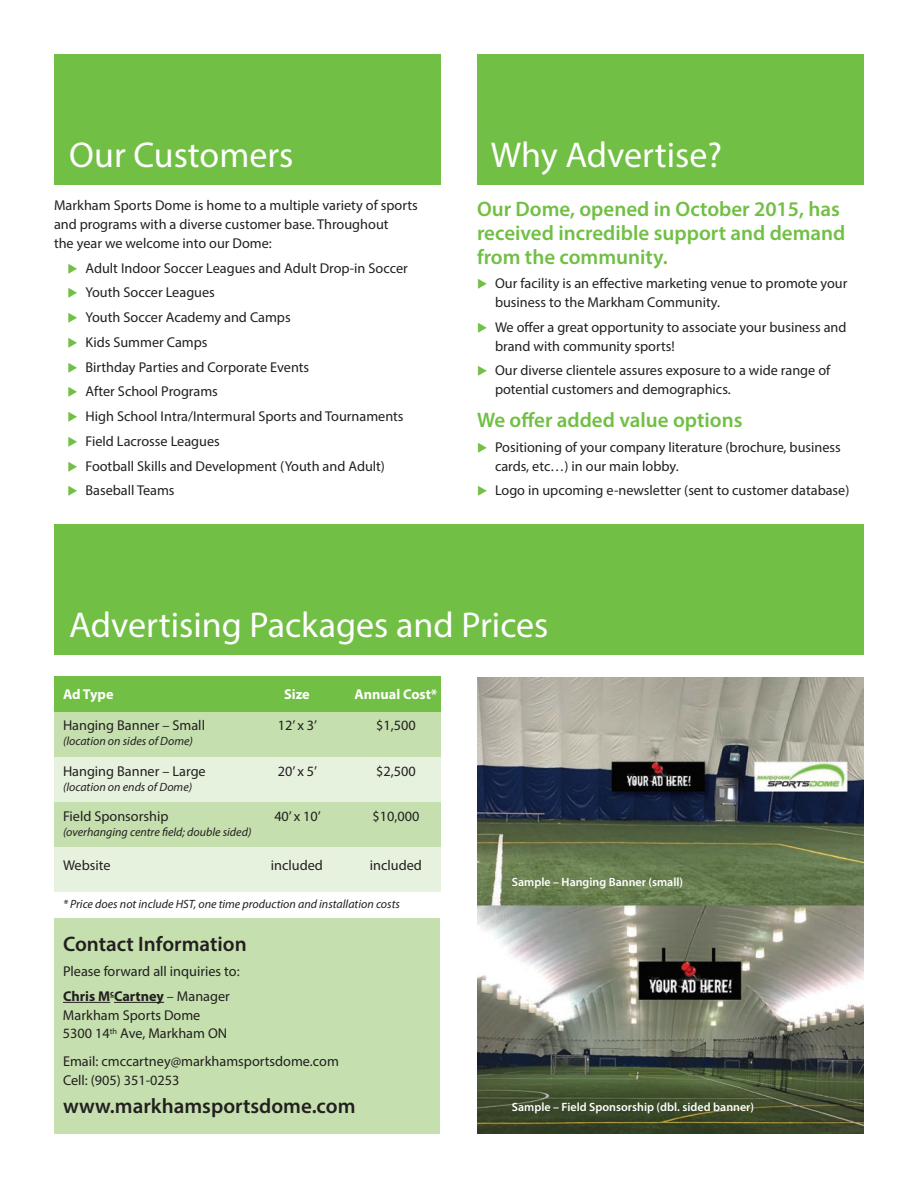
<style>
.page{position:relative;width:918px;height:1188px;background:#fff}
.page>*{position:absolute;margin:0;border:0;box-sizing:border-box;transform-origin:0 0}
.t1{font:36px "Myriad Pro";color:#fff}
.t2{font:600 21px/24px "Myriad Pro";color:#71bf44}
.t3{font:600 21px "Myriad Pro";color:#231f20}
.t4{font:14.25px/18.8px "Myriad Pro";color:#231f20}
.t5{font:700 14.25px "Myriad Pro";color:#fff}
.t6{font:italic 12px "Myriad Pro";color:#231f20}
.t7{font:600 12px "Myriad Pro";color:#fff}
.s1{color:#71bf44}
.s2{font-weight:700}
</style>
<div class="page">
<div style="left:55px;top:918px;width:385px;height:216px;background:#c5e0ae"></div>
<div style="left:54px;top:676px;width:387px;height:36px;background:#71bf44"></div>
<div style="left:54px;top:712px;width:387px;height:45px;background:#c5e0ae"></div>
<div style="left:54px;top:757px;width:387px;height:45px;background:#e7f2de"></div>
<div style="left:54px;top:802px;width:387px;height:45px;background:#c5e0ae"></div>
<div style="left:54px;top:847px;width:387px;height:45px;background:#e7f2de"></div>
<div style="left:54px;top:54px;width:387px;height:130px;background:#71bf44"></div>
<div style="left:54px;top:524px;width:810px;height:130px;background:#71bf44"></div>
<div style="left:477px;top:54px;width:387px;height:130px;background:#71bf44"></div>
<img style="left:477px;top:678px;width:387px;height:456px">
<hr style="left:63px;top:1002px;width:47px;height:1px;background:#231f20">
<hr style="left:114px;top:1002px;width:50px;height:1px;background:#231f20">
<h1 class="t1" style="left:69px;top:133px;width:226px">Our Customers</h1>
<p class="t4" style="left:54px;top:196px;width:365px">Markham Sports Dome is home to a multiple variety of sports and programs with a diverse customer base. Throughout<br>the year we welcome into our Dome:</p>
<p class="t4" style="left:68px;top:258px;width:342px"><span class="s1">◆</span> Adult Indoor Soccer Leagues and Adult Drop-in Soccer</p>
<p class="t4" style="left:68px;top:283px;width:149px"><span class="s1">◆</span> Youth Soccer Leagues</p>
<p class="t4" style="left:68px;top:308px;width:225px"><span class="s1">◆</span> Youth Soccer Academy and Camps</p>
<p class="t4" style="left:68px;top:333px;width:142px"><span class="s1">◆</span> Kids Summer Camps</p>
<p class="t4" style="left:68px;top:357px;width:243px"><span class="s1">◆</span> Birthday Parties and Corporate Events</p>
<p class="t4" style="left:68px;top:382px;width:152px"><span class="s1">◆</span> After School Programs</p>
<p class="t4" style="left:68px;top:407px;width:338px"><span class="s1">◆</span> High School Intra/Intermural Sports and Tournaments</p>
<p class="t4" style="left:68px;top:432px;width:154px"><span class="s1">◆</span> Field Lacrosse Leagues</p>
<p class="t4" style="left:68px;top:456px;width:319px"><span class="s1">◆</span> Football Skills and Development (Youth and Adult)</p>
<p class="t4" style="left:68px;top:481px;width:109px"><span class="s1">◆</span> Baseball Teams</p>
<h1 class="t1" style="left:491px;top:133px;width:233px">Why Advertise?</h1>
<h2 class="t2" style="left:477px;top:196px;width:370px">Our Dome, opened in October 2015, has received incredible support and demand from the community.</h2>
<p class="t4" style="left:495px;top:274px;width:354px;text-indent:-18px"><span class="s1">◆</span> Our facility is an effective marketing venue to promote your business to the Markham Community.</p>
<p class="t4" style="left:495px;top:317px;width:353px;text-indent:-18px"><span class="s1">◆</span> We offer a great opportunity to associate your business and brand with community sports!</p>
<p class="t4" style="left:495px;top:361px;width:337px;text-indent:-18px"><span class="s1">◆</span> Our diverse clientele assures exposure to a wide range of potential customers and demographics.</p>
<h2 class="t2" style="left:477px;top:407px;width:267px">We offer added value options</h2>
<p class="t4" style="left:495px;top:437px;width:347px;text-indent:-18px"><span class="s1">◆</span> Positioning of your company literature (brochure, business cards, etc…) in our main lobby.</p>
<p class="t4" style="left:477px;top:481px;width:374px"><span class="s1">◆</span> Logo in upcoming e-newsletter (sent to customer database)</p>
<h1 class="t1" style="left:69px;top:603px;width:481px">Advertising Packages and Prices</h1>
<p class="t5" style="left:63px;top:685px;width:52px">Ad Type</p>
<p class="t5" style="left:284px;top:685px;width:27px">Size</p>
<p class="t5" style="left:355px;top:685px;width:84px">Annual Cost*</p>
<p class="t4" style="left:63px;top:716px;width:144px">Hanging Banner – Small</p>
<p class="t4" style="left:278px;top:716px;width:41px">12’ x 3’</p>
<p class="t4" style="left:376px;top:716px;width:41px">$1,500</p>
<p class="t6" style="left:63px;top:734px;width:131px">(location on sides of Dome)</p>
<p class="t4" style="left:63px;top:761px;width:144px">Hanging Banner – Large</p>
<p class="t4" style="left:278px;top:761px;width:41px">20’ x 5’</p>
<p class="t4" style="left:376px;top:761px;width:41px">$2,500</p>
<p class="t6" style="left:63px;top:779px;width:131px">(location on ends of Dome)</p>
<p class="t4" style="left:63px;top:807px;width:107px">Field Sponsorship</p>
<p class="t4" style="left:274px;top:807px;width:48px">40’ x 10’</p>
<p class="t4" style="left:373px;top:807px;width:48px">$10,000</p>
<p class="t6" style="left:63px;top:825px;width:190px">(overhanging centre field; double sided)</p>
<p class="t4" style="left:63px;top:856px;width:49px">Website</p>
<p class="t4" style="left:271px;top:856px;width:54px">included</p>
<p class="t4" style="left:370px;top:856px;width:54px">included</p>
<p class="t6" style="left:63px;top:896px;width:338px">* Price does not include HST, one time production and installation costs</p>
<h2 class="t3" style="left:63px;top:931px;width:185px">Contact Information</h2>
<p class="t4" style="left:63px;top:959px;width:178px;line-height:24.8px">Please forward all inquiries to:<br><span class="s2">Chris M</span><sup>c</sup><span class="s2">Cartney</span> – Manager</p>
<p class="t4" style="left:63px;top:1005px;width:166px">Markham Sports Dome<br>5300 14<sup>th</sup> Ave, Markham ON</p>
<p class="t4" style="left:63px;top:1052px;width:277px">Email: cmccartney@markhamsportsdome.com<br>Cell: (905) 351-0253</p>
<h2 class="t3" style="left:63px;top:1092px;width:294px">www.markhamsportsdome.com</h2>
<p class="t7" style="left:512px;top:1100px;width:244px">Sample – Field Sponsorship (dbl. sided banner)</p>
<p class="t7" style="left:512px;top:874px;width:173px">Sample – Hanging Banner (small)</p>
</div>
